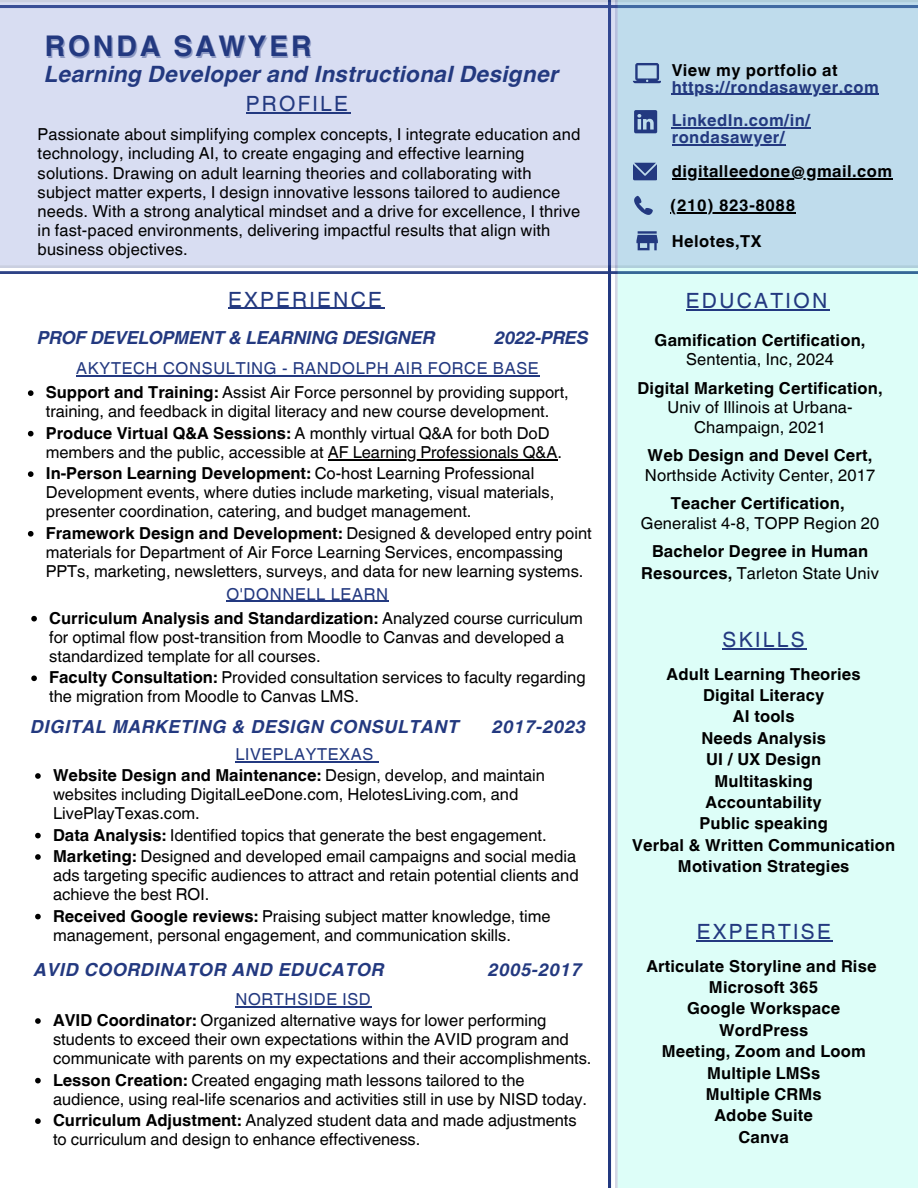
<style>
.page{position:relative;width:918px;height:1188px;background:#fff}
.page>*{position:absolute;margin:0;border:0;box-sizing:border-box;transform-origin:0 0}
.t1{font:700 28.5px "Helvetica World";letter-spacing:.1em;color:#233980}
.t2{font:italic 700 22.5px "Helvetica World";letter-spacing:.01em;color:#233980}
.t3{font:21px "Helvetica World";letter-spacing:.11em;color:#233980}
.t4{font:italic 700 18px "Helvetica World";letter-spacing:.035em;color:#233980}
.t5{font:italic 700 18px "Helvetica World";letter-spacing:-.015em;color:#233980}
.t6{font:16.5px/19.2px "Helvetica World";color:#000}
.t7{font:700 16.5px/21.3px "Helvetica World";letter-spacing:.01em;color:#000;text-align:center}
.t8{font:16.5px "Helvetica World";letter-spacing:.04em;color:#233980}
.t9{font:700 16.5px "Helvetica World";letter-spacing:.03em;color:#000}
.t10{font:700 16.5px "Helvetica World";letter-spacing:.03em;color:#233980}
.t11{font:700 16.5px "Helvetica World";letter-spacing:.035em;color:#000}
.s1{font-weight:700}
.s2{font-weight:400}
</style>
<div class="page">
<div style="left:615px;top:268px;width:303px;height:920px;background:#ddfef8"></div>
<svg style="left:0;top:0;width:918px;height:268px;background:#ccd9ed"></svg>
<svg style="left:28px;top:390px;width:6px;height:6px"></svg>
<svg style="left:28px;top:431px;width:6px;height:5px"></svg>
<hr style="left:328px;top:459px;width:229px;height:1px;background:#000">
<svg style="left:28px;top:471px;width:6px;height:6px"></svg>
<svg style="left:28px;top:531px;width:6px;height:6px"></svg>
<hr style="left:76px;top:375px;width:463px;height:1px;background:#233980">
<hr style="left:226px;top:601px;width:163px;height:1px;background:#233980">
<hr style="left:686px;top:309px;width:144px;height:1px;background:#233980">
<hr style="left:228px;top:308px;width:156px;height:1px;background:#233980">
<svg style="left:636px;top:231px;width:22px;height:19px"></svg>
<svg style="left:633px;top:163px;width:24px;height:17px"></svg>
<hr style="left:672px;top:178px;width:221px;height:1px;background:#000">
<svg style="left:634px;top:196px;width:19px;height:19px"></svg>
<hr style="left:670px;top:212px;width:126px;height:1px;background:#000">
<svg style="left:633px;top:63px;width:28px;height:20px"></svg>
<hr style="left:672px;top:94px;width:207px;height:1px;background:#233980">
<svg style="left:634px;top:110px;width:23px;height:23px"></svg>
<hr style="left:672px;top:127px;width:139px;height:1px;background:#233980">
<hr style="left:672px;top:144px;width:113px;height:1px;background:#233980">
<svg style="left:35px;top:1018px;width:6px;height:6px"></svg>
<svg style="left:35px;top:1078px;width:6px;height:5px"></svg>
<svg style="left:35px;top:1118px;width:6px;height:6px"></svg>
<hr style="left:723px;top:648px;width:84px;height:2px;background:#233980">
<hr style="left:697px;top:940px;width:136px;height:2px;background:#233980">
<hr style="left:246px;top:113px;width:104px;height:1px;background:#233980">
<svg style="left:35px;top:773px;width:6px;height:6px"></svg>
<svg style="left:35px;top:833px;width:6px;height:5px"></svg>
<svg style="left:35px;top:854px;width:6px;height:6px"></svg>
<svg style="left:35px;top:914px;width:6px;height:5px"></svg>
<hr style="left:235px;top:761px;width:139px;height:2px;background:#233980">
<hr style="left:235px;top:1006px;width:136px;height:2px;background:#233980">
<svg style="left:31px;top:616px;width:6px;height:5px"></svg>
<svg style="left:31px;top:675px;width:6px;height:6px"></svg>
<p class="t1" style="left:45px;top:23px;width:268px">RONDA SAWYER</p>
<p class="t3" style="left:246px;top:92px;width:104px">PROFILE</p>
<h4 class="t2" style="left:45px;top:56px;width:516px">Learning Developer and Instructional Designer</h4>
<h1 class="t6" style="left:38px;top:125px;width:544px">Passionate about simplifying complex concepts, I integrate education and technology, including AI, to create engaging and effective learning solutions. Drawing on adult learning theories and collaborating with subject matter experts, I design innovative lessons tailored to audience needs. With a strong analytical mindset and a drive for excellence, I thrive in fast-paced environments, delivering impactful results that align with business objectives.</h1>
<p class="t9" style="left:672px;top:56px;width:167px">View my portfolio at</p>
<p class="t10" style="left:672px;top:73px;width:209px">https://rondasawyer.com</p>
<h2 class="t10" style="left:672px;top:107px;width:140px">LinkedIn.com/in/</h2>
<h6 class="t10" style="left:672px;top:124px;width:115px">rondasawyer/</h6>
<p class="t9" style="left:672px;top:158px;width:222px">digitalleedone@gmail.com</p>
<p class="t11" style="left:670px;top:192px;width:127px">(210) 823-8088</p>
<p class="t9" style="left:672px;top:227px;width:91px">Helotes,TX</p>
<p class="t3" style="left:228px;top:287px;width:155px">EXPERIENCE</p>
<p class="t3" style="left:686px;top:288px;width:143px">EDUCATION</p>
<h3 class="t5" style="left:38px;top:323px;width:399px">PROF DEVELOPMENT &amp; LEARNING DESIGNER</h3>
<h3 class="t5" style="left:495px;top:323px;width:96px">2022-PRES</h3>
<p class="t8" style="left:76px;top:359px;width:464px">AKYTECH CONSULTING - RANDOLPH AIR FORCE BASE</p>
<h2 class="t6" style="left:46px;top:383px;width:525px"><span class="s1">Support and Training:</span> Assist Air Force personnel by providing support, training, and feedback in digital literacy and new course development.</h2>
<p class="t6" style="left:46px;top:423px;width:518px"><span class="s1">Produce Virtual Q&amp;A Sessions:</span> A monthly virtual Q&amp;A for both DoD members and the public, accessible at AF Learning Professionals Q&amp;A.</p>
<p class="t6" style="left:46px;top:464px;width:510px"><span class="s1">In-Person Learning Development:</span> Co-host Learning Professional<br>Development events, where duties include marketing, visual materials, presenter coordination, catering, and budget management.</p>
<h6 class="t6" style="left:46px;top:524px;width:547px"><span class="s1">Framework Design and Development:</span> Designed &amp; developed entry point materials for Department of Air Force Learning Services, encompassing<br>PPTs, marketing, newsletters, surveys, and data for new learning systems.</h6>
<h6 class="t8" style="left:226px;top:584px;width:163px">O'DONNELL LEARN</h6>
<p class="t6" style="left:49px;top:608px;width:535px"><span class="s1">Curriculum Analysis and Standardization:</span> Analyzed course curriculum for optimal flow post-transition from Moodle to Canvas and developed a standardized template for all courses.</p>
<p class="t6" style="left:49px;top:668px;width:538px"><span class="s1">Faculty Consultation:</span> Provided consultation services to faculty regarding the migration from Moodle to Canvas LMS.</p>
<h5 class="t4" style="left:31px;top:712px;width:430px">DIGITAL MARKETING &amp; DESIGN CONSULTANT</h5>
<h5 class="t4" style="left:492px;top:712px;width:95px">2017-2023</h5>
<p class="t8" style="left:235px;top:745px;width:139px">LIVEPLAYTEXAS</p>
<h5 class="t6" style="left:53px;top:766px;width:493px"><span class="s1">Website Design and Maintenance:</span> Design, develop, and maintain websites including DigitalLeeDone.com, HelotesLiving.com, and<br>LivePlayTexas.com.</h5>
<p class="t6" style="left:53px;top:825px;width:495px"><span class="s1">Data Analysis:</span> Identified topics that generate the best engagement.</p>
<p class="t6" style="left:53px;top:847px;width:527px"><span class="s1">Marketing:</span> Designed and developed email campaigns and social media ads targeting specific audiences to attract and retain potential clients and achieve the best ROI.</p>
<h4 class="t6" style="left:53px;top:906px;width:499px"><span class="s1">Received Google reviews:</span> Praising subject matter knowledge, time management, personal engagement, and communication skills.</h4>
<h5 class="t4" style="left:34px;top:955px;width:352px">AVID COORDINATOR AND EDUCATOR</h5>
<h5 class="t4" style="left:488px;top:955px;width:95px">2005-2017</h5>
<p class="t8" style="left:235px;top:990px;width:137px">NORTHSIDE ISD</p>
<p class="t6" style="left:53px;top:1011px;width:540px"><span class="s1">AVID Coordinator:</span> Organized alternative ways for lower performing students to exceed their own expectations within the AVID program and communicate with parents on my expectations and their accomplishments.</p>
<h6 class="t6" style="left:53px;top:1070px;width:536px"><span class="s1">Lesson Creation:</span> Created engaging math lessons tailored to the audience, using real-life scenarios and activities still in use by NISD today.</h6>
<p class="t6" style="left:53px;top:1111px;width:525px"><span class="s1">Curriculum Adjustment:</span> Analyzed student data and made adjustments to curriculum and design to enhance effectiveness.</p>
<p class="t7" style="left:655px;top:327px;width:212px">Gamification Certification,</p>
<h6 class="t6" style="left:686px;top:350px;width:150px">Sententia, Inc, 2024</h6>
<p class="t7" style="left:637px;top:375px;width:247px">Digital Marketing Certification,</p>
<h6 class="t6" style="left:668px;top:398px;width:187px;text-align:center">Univ of Illinois at Urbana-<br>Champaign, 2021</h6>
<p class="t6" style="left:645px;top:446px;width:232px"><span class="s1">Web Design and Devel Cert,<br></span>Northside Activity Center, 2017</p>
<h6 class="t7" style="left:671px;top:491px;width:175px">Teacher Certification,</h6>
<h2 class="t6" style="left:641px;top:513px;width:240px">Generalist 4-8, TOPP Region 20</h2>
<p class="t7" style="left:641px;top:539px;width:239px">Bachelor Degree in Human<br>Resources, <span class="s2">Tarleton State Univ</span></p>
<h6 class="t3" style="left:723px;top:628px;width:84px">SKILLS</h6>
<h2 class="t7" style="left:667px;top:662px;width:196px">Adult Learning Theories<br>Digital Literacy</h2>
<p class="t7" style="left:733px;top:704px;width:63px">AI tools</p>
<h6 class="t7" style="left:701px;top:726px;width:126px">Needs Analysis</h6>
<p class="t7" style="left:706px;top:747px;width:117px">UI / UX Design<br>Multitasking</p>
<h6 class="t7" style="left:632px;top:790px;width:265px">Accountability<br>Public speaking<br>Verbal &amp; Written Communication<br>Motivation Strategies</h6>
<p class="t3" style="left:697px;top:920px;width:136px">EXPERTISE</p>
<h2 class="t7" style="left:646px;top:954px;width:232px">Articulate Storyline and Rise</h2>
<h4 class="t7" style="left:662px;top:975px;width:205px">Microsoft 365<br>Google Workspace<br>WordPress<br>Meeting, Zoom and Loom</h4>
<h5 class="t7" style="left:707px;top:1060px;width:115px">Multiple LMSs</h5>
<p class="t7" style="left:706px;top:1082px;width:118px">Multiple CRMs<br>Adobe Suite</p>
<p class="t7" style="left:738px;top:1125px;width:52px">Canva</p>
</div>
